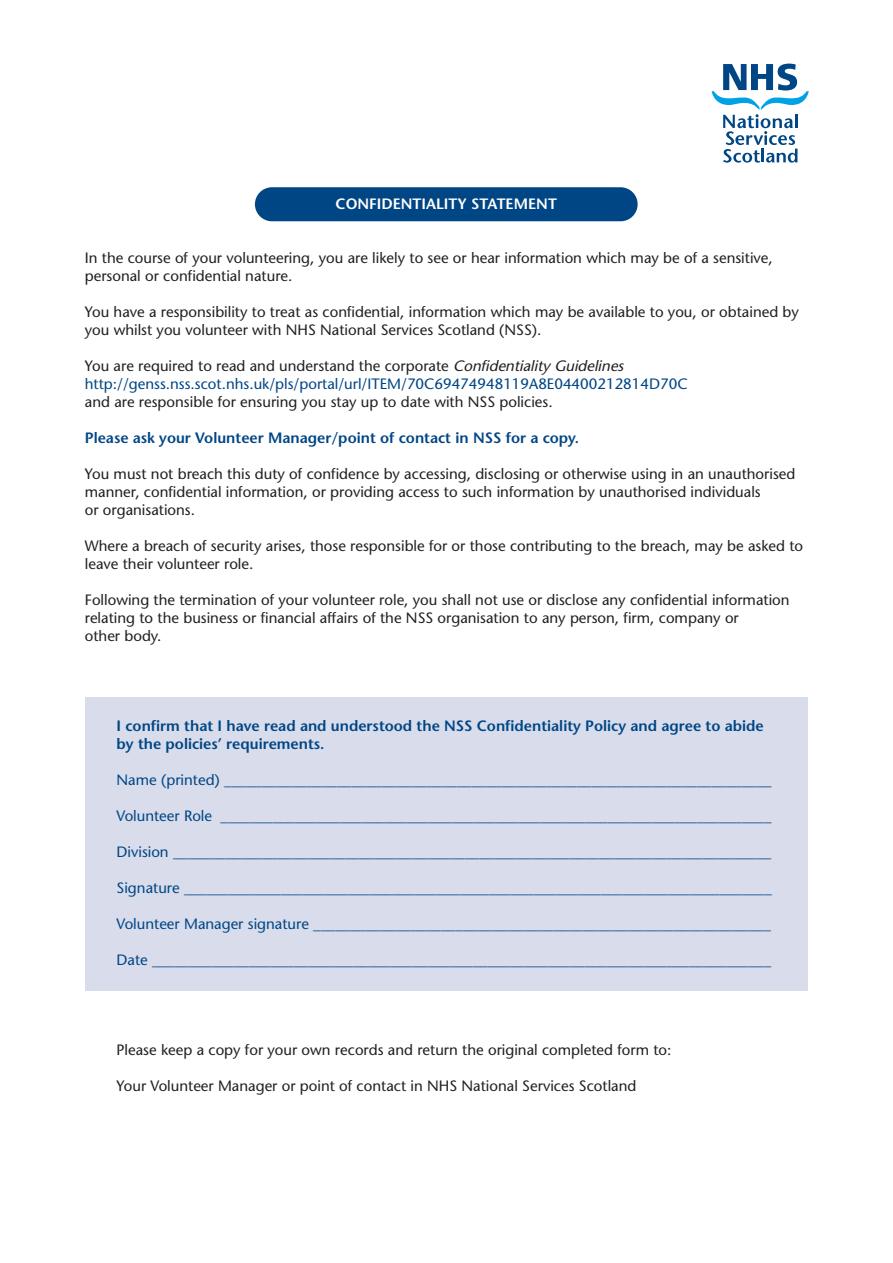
<style>
.page{position:relative;width:893px;height:1263px;background:#fff}
.page>*{position:absolute;margin:0;border:0;box-sizing:border-box;transform-origin:0 0}
.t1{font:15px/18px "Stone Sans";color:#231f20}
.t2{font:15px "Stone Sans";color:#004685}
.t3{font:600 15px/18px "Stone Sans";color:#004685}
.t4{font:600 15px "Stone Sans";color:#fff}
.s1{font-style:italic}
.s2{color:#004685}
</style>
<div class="page">
<div style="left:85px;top:697px;width:723px;height:294px;background:#d8dceb"></div>
<div style="left:255px;top:187px;width:383px;height:34px;background:#004685;border-radius:17px"></div>
<svg style="left:712px;top:64px;width:97px;height:99px"></svg>
<p class="t4" style="left:336px;top:198px;width:223px">CONFIDENTIALITY STATEMENT</p>
<p class="t1" style="left:85px;top:251px;width:689px">In the course of your volunteering, you are likely to see or hear information which may be of a sensitive, personal or confidential nature.</p>
<p class="t1" style="left:85px;top:305px;width:716px">You have a responsibility to treat as confidential, information which may be available to you, or obtained by you whilst you volunteer with NHS National Services Scotland (NSS).</p>
<p class="t1" style="left:85px;top:359px;width:604px">You are required to read and understand the corporate <span class="s1">Confidentiality Guidelines </span><span class="s2">http://genss.nss.scot.nhs.uk/pls/portal/url/ITEM/70C69474948119A8E04400212814D70C </span>and are responsible for ensuring you stay up to date with NSS policies.</p>
<p class="t3" style="left:85px;top:431px;width:496px">Please ask your Volunteer Manager/point of contact in NSS for a copy.</p>
<p class="t1" style="left:85px;top:467px;width:712px">You must not breach this duty of confidence by accessing, disclosing or otherwise using in an unauthorised manner, confidential information, or providing access to such information by unauthorised individuals<br>or organisations.</p>
<p class="t1" style="left:85px;top:539px;width:720px">Where a breach of security arises, those responsible for or those contributing to the breach, may be asked to leave their volunteer role.</p>
<p class="t1" style="left:85px;top:593px;width:706px">Following the termination of your volunteer role, you shall not use or disclose any confidential information relating to the business or financial affairs of the NSS organisation to any person, firm, company or<br>other body.</p>
<p class="t3" style="left:117px;top:719px;width:649px">I confirm that I have read and understood the NSS Confidentiality Policy and agree to abide by the policies’ requirements.</p>
<p class="t2" style="left:117px;top:774px;width:657px">Name (printed) _________________________________________________________________________</p>
<p class="t2" style="left:117px;top:810px;width:656px">Volunteer Role __________________________________________________________________________</p>
<p class="t2" style="left:117px;top:846px;width:656px">Division ________________________________________________________________________________</p>
<p class="t2" style="left:117px;top:882px;width:657px">Signature _______________________________________________________________________________</p>
<p class="t2" style="left:117px;top:918px;width:656px">Volunteer Manager signature _____________________________________________________________</p>
<p class="t2" style="left:117px;top:954px;width:656px">Date ___________________________________________________________________________________</p>
<p class="t1" style="left:117px;top:1043px;width:556px">Please keep a copy for your own records and return the original completed form to:</p>
<p class="t1" style="left:117px;top:1079px;width:521px">Your Volunteer Manager or point of contact in NHS National Services Scotland</p>
</div>
